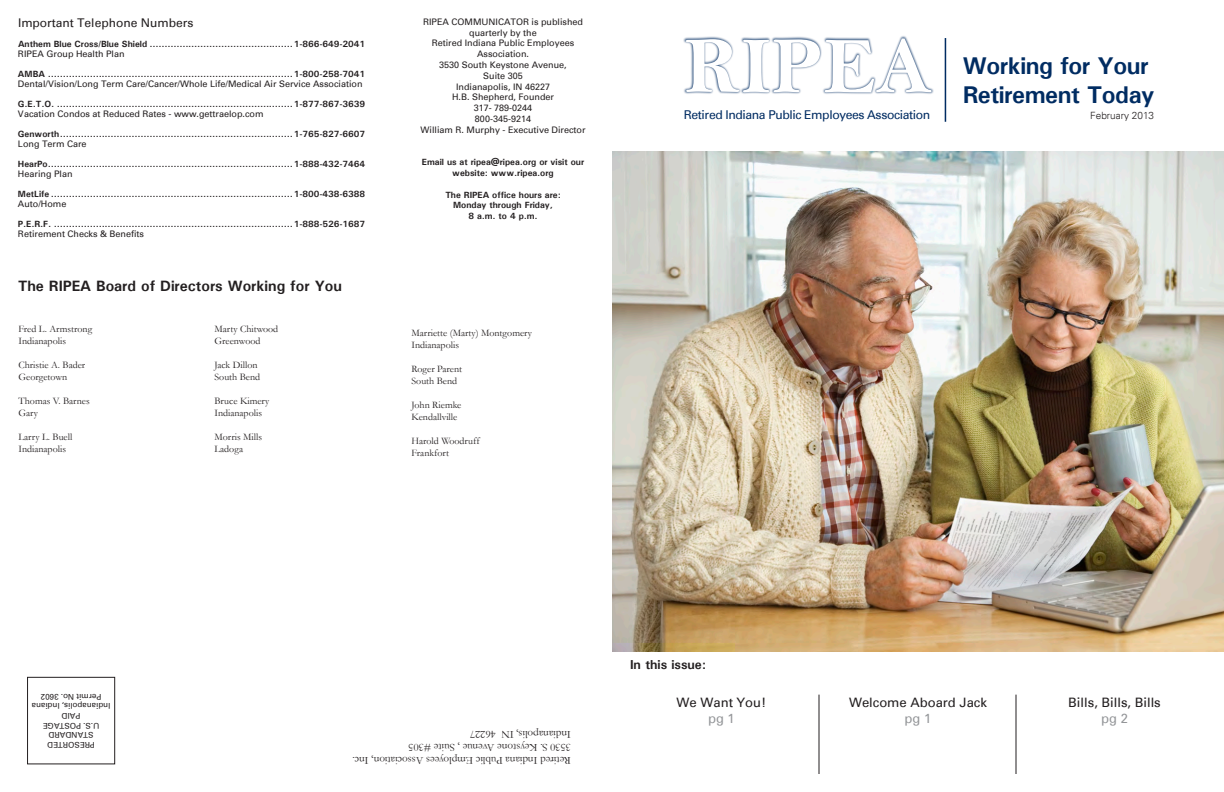
<style>
.page{position:relative;width:1224px;height:792px;background:#fff}
.page>*{position:absolute;margin:0;border:0;box-sizing:border-box;transform-origin:0 0}
.t1{font:80.3px "Bell MT Bold";color:#fff}
.t2{font:700 24.2px/29.1px "Univers";letter-spacing:-.02em;color:#002c62}
.t3{font:700 15px "Univers";color:#231f20}
.t4{font:13px "Univers";color:#231f20}
.t5{font:700 13px "Univers";color:#231f20}
.t6{font:13px "Univers";color:#939598}
.t7{font:12.1px "Univers";letter-spacing:-.03em;color:#002c62}
.t8{font:12px "Univers";color:#231f20}
.t9{font:11px "Garamond";color:#231f20}
.t10{font:10px "Garamond";color:#231f20}
.t11{font:300 10px "Univers";color:#231f20}
.t12{font:700 9px/10.8px "Univers";color:#231f20;text-align:center}
.t13{font:9px/10.8px "Univers";color:#231f20;text-align:center}
.t14{font:8px "Univers";color:#231f20}
</style>
<div class="page">
<hr style="left:819px;top:695px;width:1px;height:79px;background:#231f20">
<hr style="left:1016px;top:695px;width:1px;height:79px;background:#231f20">
<hr style="left:612px;top:650px;width:612px;height:2px;background:#939598">
<div style="left:27px;top:677px;width:88px;height:87px;border:1px solid #231f20"></div>
<div style="left:683px;top:36px;width:251px;height:59px;background:#002c62;opacity:.75"></div>
<hr style="left:945px;top:38px;width:1px;height:84px;background:#002c62">
<img style="left:612px;top:151px;width:612px;height:500px">
<p class="t8" style="left:18px;top:16px;width:177px">Important Telephone Numbers</p>
<p class="t12" style="left:18px;top:38px;width:349px">Anthem Blue Cross/Blue Shield ................................................1-866-649-2041</p>
<p class="t13" style="left:18px;top:48px;width:108px">RIPEA Group Health Plan</p>
<p class="t12" style="left:18px;top:68px;width:349px">AMBA ..................................................................................1-800-258-7041</p>
<p class="t13" style="left:18px;top:78px;width:346px">Dental/Vision/Long Term Care/Cancer/Whole Life/Medical Air Service Association</p>
<p class="t12" style="left:18px;top:98px;width:349px">G.E.T.O. ...............................................................................1-877-867-3639</p>
<p class="t13" style="left:18px;top:108px;width:247px">Vacation Condos at Reduced Rates - www.gettraelop.com</p>
<p class="t12" style="left:18px;top:128px;width:349px">Genworth..............................................................................1-765-827-6607</p>
<p class="t13" style="left:18px;top:138px;width:70px">Long Term Care</p>
<p class="t12" style="left:18px;top:158px;width:349px">HearPo..................................................................................1-888-432-7464</p>
<p class="t13" style="left:18px;top:168px;width:56px">Hearing Plan</p>
<p class="t12" style="left:18px;top:188px;width:349px">MetLife .................................................................................1-800-438-6388</p>
<p class="t13" style="left:18px;top:198px;width:50px">Auto/Home</p>
<p class="t12" style="left:18px;top:218px;width:349px">P.E.R.F. ................................................................................1-888-526-1687</p>
<p class="t13" style="left:18px;top:228px;width:128px">Retirement Checks &amp; Benefits</p>
<p class="t3" style="left:18px;top:276px;width:326px">The RIPEA Board of Directors Working for You</p>
<p class="t10" style="left:18px;top:322px;width:75px">Fred L. Armstrong</p>
<p class="t10" style="left:18px;top:334px;width:49px">Indianapolis</p>
<p class="t10" style="left:18px;top:358px;width:68px">Christie A. Bader</p>
<p class="t10" style="left:18px;top:370px;width:50px">Georgetown</p>
<p class="t10" style="left:18px;top:394px;width:73px">Thomas V. Barnes</p>
<p class="t10" style="left:18px;top:406px;width:21px">Gary</p>
<p class="t10" style="left:18px;top:430px;width:55px">Larry L. Buell</p>
<p class="t10" style="left:18px;top:442px;width:49px">Indianapolis</p>
<p class="t10" style="left:214px;top:322px;width:65px">Marty Chitwood</p>
<p class="t10" style="left:214px;top:334px;width:48px">Greenwood</p>
<p class="t10" style="left:214px;top:358px;width:45px">Jack Dillon</p>
<p class="t10" style="left:214px;top:370px;width:47px">South Bend</p>
<p class="t10" style="left:214px;top:394px;width:56px">Bruce Kimery</p>
<p class="t10" style="left:214px;top:406px;width:49px">Indianapolis</p>
<p class="t10" style="left:214px;top:430px;width:49px">Morris Mills</p>
<p class="t10" style="left:214px;top:442px;width:30px">Ladoga</p>
<p class="t13" style="left:423px;top:16px;width:162px">RIPEA COMMUNICATOR is published quarterly by the</p>
<p class="t13" style="left:432px;top:38px;width:144px">Retired Indiana Public Employees<br>Association.</p>
<p class="t13" style="left:439px;top:59px;width:129px">3530 South Keystone Avenue,</p>
<p class="t13" style="left:483px;top:70px;width:41px">Suite 305</p>
<p class="t13" style="left:456px;top:81px;width:96px">Indianapolis, IN 46227</p>
<p class="t13" style="left:452px;top:92px;width:104px">H.B. Shepherd, Founder</p>
<p class="t13" style="left:474px;top:103px;width:60px">317- 789-0244</p>
<p class="t13" style="left:475px;top:113px;width:58px">800-345-9214</p>
<p class="t13" style="left:421px;top:124px;width:167px">William R. Murphy - Executive Director</p>
<p class="t12" style="left:422px;top:156px;width:164px">Email us at ripea@ripea.org or visit our website: www.ripea.org</p>
<p class="t12" style="left:445px;top:189px;width:117px">The RIPEA office hours are:</p>
<p class="t12" style="left:453px;top:200px;width:101px">Monday through Friday,</p>
<p class="t12" style="left:468px;top:210px;width:71px">8 a.m. to 4 p.m.</p>
<p class="t10" style="left:412px;top:326px;width:122px">Marriette (Marty) Montgomery</p>
<p class="t10" style="left:412px;top:338px;width:49px">Indianapolis</p>
<p class="t10" style="left:412px;top:362px;width:52px">Roger Parent</p>
<p class="t10" style="left:412px;top:374px;width:47px">South Bend</p>
<p class="t10" style="left:412px;top:398px;width:51px">John Riemke</p>
<p class="t10" style="left:412px;top:410px;width:47px">Kendallville</p>
<p class="t10" style="left:412px;top:434px;width:70px">Harold Woodruff</p>
<p class="t10" style="left:412px;top:446px;width:39px">Frankfort</p>
<p class="t1" style="left:684px;top:18px;width:249px">RIPEA</p>
<p class="t7" style="left:684px;top:108px;width:248px">Retired Indiana Public Employees Association</p>
<p class="t2" style="left:963px;top:50px;width:193px">Working for Your<br>Retirement Today</p>
<p class="t11" style="left:1090px;top:110px;width:65px">February 2013</p>
<p class="t5" style="left:630px;top:656px;width:78px">In this issue:</p>
<p class="t14" style="left:101px;top:701px;width:62px;rotate:-180deg">Permit No. 3602</p>
<p class="t14" style="left:110px;top:711px;width:80px;rotate:-180deg">Indianapolis, Indiana</p>
<p class="t14" style="left:80px;top:721px;width:20px;rotate:-180deg">PAID</p>
<p class="t14" style="left:99px;top:730px;width:58px;rotate:-180deg">U.S. POSTAGE</p>
<p class="t14" style="left:94px;top:740px;width:46px;rotate:-180deg">STANDARD</p>
<p class="t9" style="left:571px;top:742px;width:102px;rotate:-180deg">Indianapolis, IN 46227</p>
<p class="t4" style="left:677px;top:695px;width:91px">We Want You!</p>
<p class="t6" style="left:708px;top:711px;width:28px">pg 1</p>
<p class="t4" style="left:849px;top:695px;width:139px">Welcome Aboard Jack</p>
<p class="t6" style="left:905px;top:710px;width:28px">pg 1</p>
<p class="t4" style="left:1068px;top:695px;width:94px">Bills, Bills, Bills</p>
<p class="t6" style="left:1101px;top:711px;width:28px">pg 2</p>
<p class="t14" style="left:95px;top:749px;width:49px;rotate:-180deg">PRESORTED</p>
<p class="t9" style="left:571px;top:755px;width:164px;rotate:-180deg">3530 S. Keystone Avenue , Suite #305</p>
<p class="t9" style="left:571px;top:768px;width:220px;rotate:-180deg">Retired Indiana Public Employees Association, Inc.</p>
</div>
